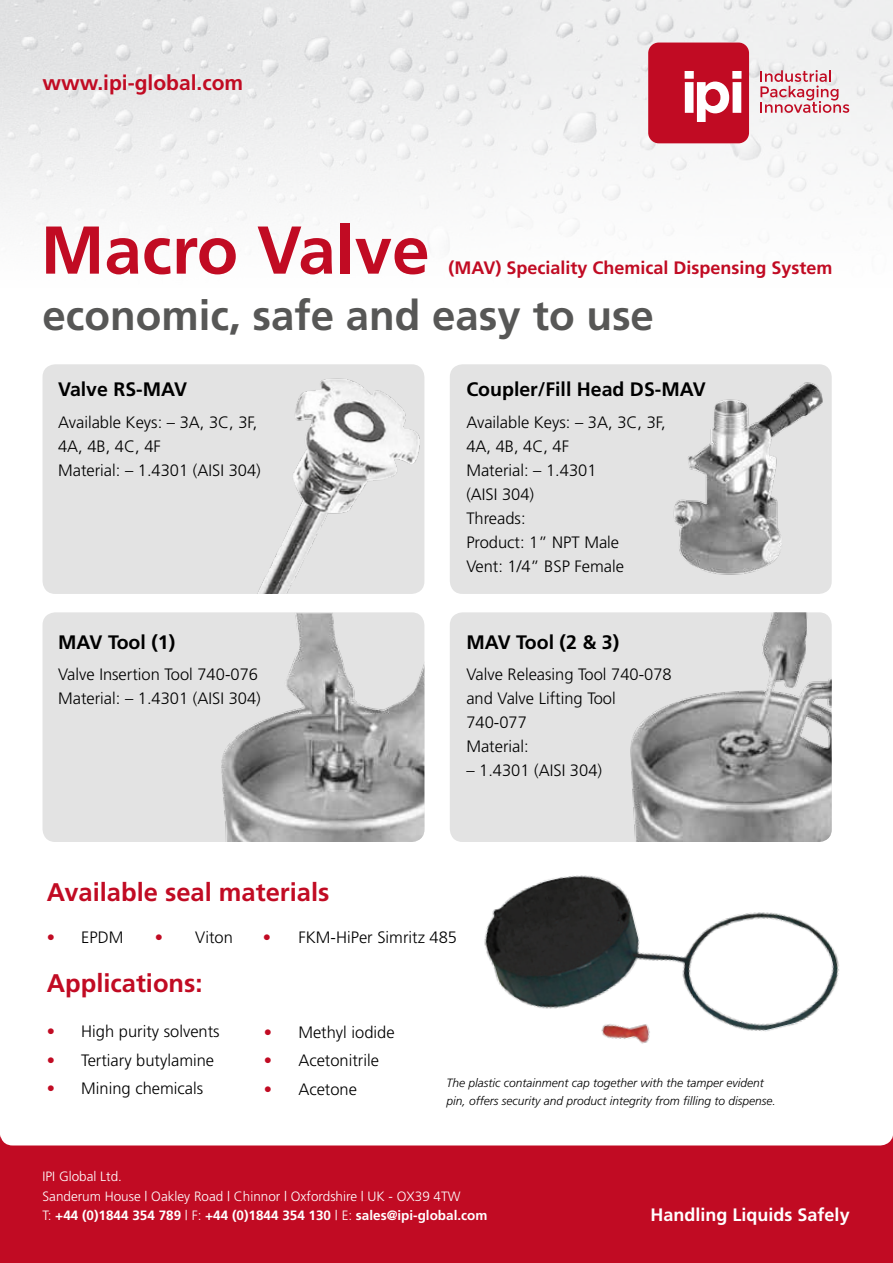
<style>
.page{position:relative;width:893px;height:1263px;background:#fff}
.page>*{position:absolute;margin:0;border:0;box-sizing:border-box;transform-origin:0 0}
.t1{font:700 67.5px "Frutiger";color:#c10b23}
.t2{font:700 42px "Frutiger";color:#575756}
.t3{font:700 25.5px "Frutiger";color:#c10b23}
.t4{font:700 21px "Frutiger";color:#c10b23}
.t5{font:700 19.5px "Frutiger";color:#000}
.t6{font:700 18px "Frutiger";color:#c10b23}
.t7{font:700 18px "Frutiger";color:#fff}
.t8{font:300 16.5px/24px "Frutiger";color:#000}
.t9{font:300 13.5px/19.5px "Frutiger";color:#fff}
.t10{font:italic 300 12px/18px "Frutiger";color:#000}
.s1{color:#c10b23}
.s2{font-weight:700}
</style>
<div class="page">
<div style="left:0;top:1136px;width:893px;height:127px;background:#c10b23"></div>
<div style="left:0;top:784px;width:893px;height:361px;background:#fff;border-radius:13px"></div>
<div style="left:43px;top:364px;width:381px;height:230px;background:#e3e3e3;border-radius:13px"></div>
<img style="left:0;top:0;width:893px;height:478px">
<svg style="left:760px;top:70px;width:89px;height:43px"></svg>
<svg style="left:648px;top:43px;width:101px;height:100px;background:#ca3044"></svg>
<div style="left:450px;top:364px;width:382px;height:230px;background:#e3e3e3;border-radius:13px"></div>
<div style="left:43px;top:612px;width:381px;height:230px;background:#e3e3e3;border-radius:13px"></div>
<img style="left:221px;top:612px;width:203px;height:230px">
<div style="left:450px;top:612px;width:382px;height:230px;background:#e3e3e3;border-radius:13px"></div>
<img style="left:630px;top:612px;width:202px;height:189px">
<img style="left:228px;top:364px;width:196px;height:230px">
<img style="left:673px;top:382px;width:149px;height:193px">
<img style="left:484px;top:801px;width:355px;height:243px">
<p class="t4" style="left:43px;top:70px;width:202px">www.ipi-global.com</p>
<h1 class="t1" style="left:41px;top:211px;width:390px">Macro Valve</h1>
<p class="t6" style="left:448px;top:257px;width:386px">(MAV) Speciality Chemical Dispensing System</p>
<h2 class="t2" style="left:43px;top:291px;width:613px">economic, safe and easy to use</h2>
<p class="t5" style="left:58px;top:378px;width:131px">Valve RS-MAV</p>
<p class="t8" style="left:58px;top:410px;width:204px">Available Keys: – 3A, 3C, 3F,<br>4A, 4B, 4C, 4F<br>Material: – 1.4301 (AISI 304)</p>
<p class="t5" style="left:58px;top:631px;width:119px">MAV Tool (1)</p>
<p class="t8" style="left:58px;top:663px;width:204px">Valve Insertion Tool 740-076<br>Material: – 1.4301 (AISI 304)</p>
<p class="t5" style="left:466px;top:378px;width:241px">Coupler/Fill Head DS-MAV</p>
<p class="t8" style="left:466px;top:410px;width:201px">Available Keys: – 3A, 3C, 3F,<br>4A, 4B, 4C, 4F<br>Material: – 1.4301<br>(AISI 304)<br>Threads:<br>Product: 1” NPT Male<br>Vent: 1/4” BSP Female</p>
<p class="t5" style="left:466px;top:631px;width:154px">MAV Tool (2 &amp; 3)</p>
<p class="t8" style="left:466px;top:663px;width:207px">Valve Releasing Tool 740-078 and Valve Lifting Tool<br>740-077<br>Material:</p>
<p class="t8" style="left:466px;top:759px;width:137px">– 1.4301 (AISI 304)</p>
<h3 class="t3" style="left:47px;top:877px;width:284px">Available seal materials</h3>
<p class="t8" style="left:47px;top:925px;width:78px"><span class="s1">•</span> EPDM</p>
<p class="t8" style="left:155px;top:925px;width:80px"><span class="s1">•</span> Viton</p>
<p class="t8" style="left:263px;top:925px;width:196px"><span class="s1">•</span> FKM-HiPer Simritz 485</p>
<h3 class="t3" style="left:47px;top:968px;width:157px">Applications:</h3>
<p class="t8" style="left:47px;top:1019px;width:174px"><span class="s1">•</span> High purity solvents</p>
<p class="t8" style="left:47px;top:1048px;width:169px"><span class="s1">•</span> Tertiary butylamine</p>
<p class="t8" style="left:47px;top:1076px;width:158px"><span class="s1">•</span> Mining chemicals</p>
<p class="t8" style="left:264px;top:1020px;width:132px"><span class="s1">•</span> Methyl iodide</p>
<p class="t8" style="left:264px;top:1048px;width:117px"><span class="s1">•</span> Acetonitrile</p>
<p class="t8" style="left:264px;top:1077px;width:95px"><span class="s1">•</span> Acetone</p>
<p class="t10" style="left:446px;top:1073px;width:331px">The plastic containment cap together with the tamper evident pin, offers security and product integrity from filling to dispense.</p>
<p class="t9" style="left:43px;top:1167px;width:446px">IPI Global Ltd.<br>Sanderum House | Oakley Road | Chinnor | Oxfordshire | UK - OX39 4TW<br>T: <span class="s2">+44 (0)1844 354 789</span> | F: <span class="s2">+44 (0)1844 354 130</span> | E: <span class="s2">sales@ipi-global.com</span></p>
<p class="t7" style="left:651px;top:1204px;width:201px">Handling Liquids Safely</p>
</div>
